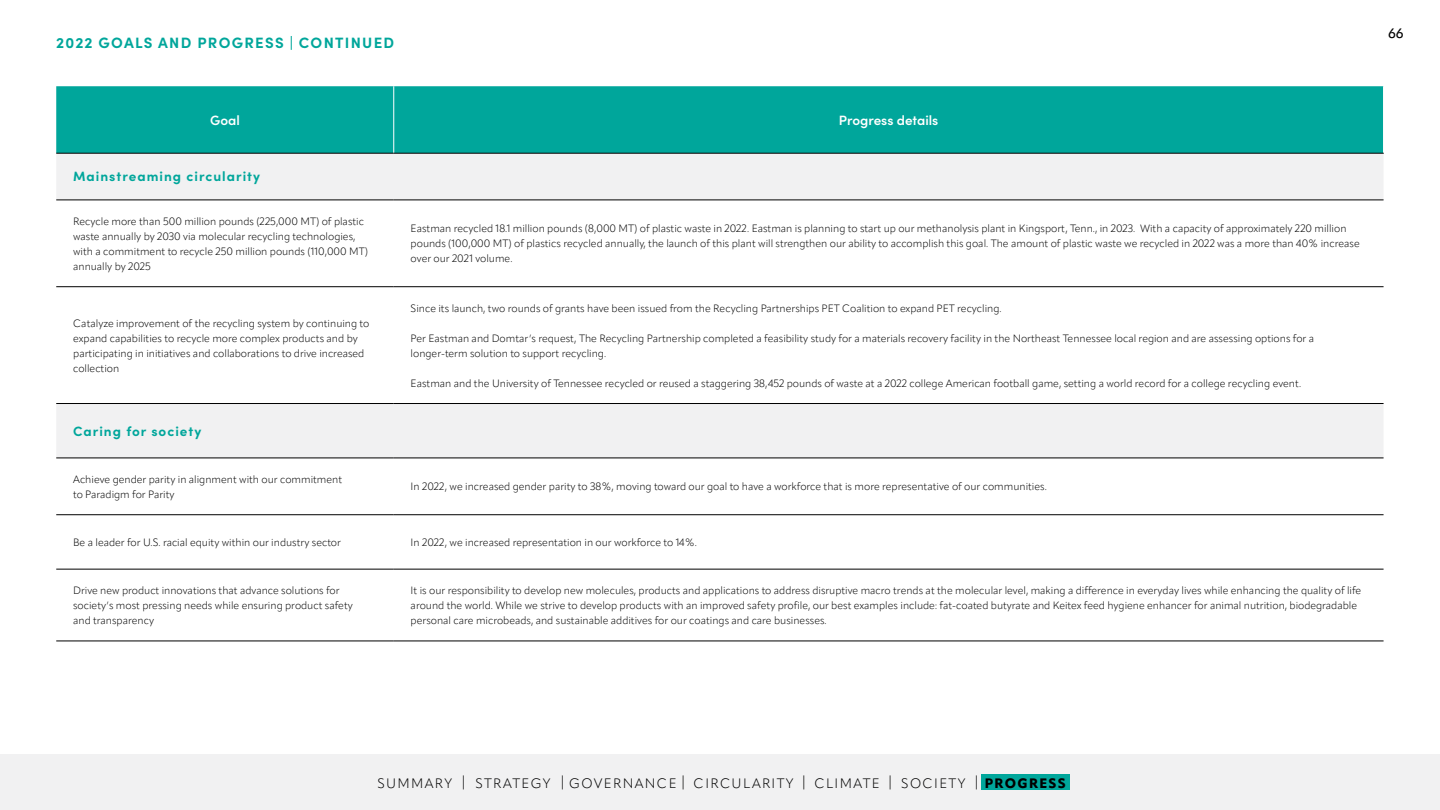
<style>
.page{position:relative;width:1440px;height:810px;background:#fff}
.page>*{position:absolute;margin:0;border:0;box-sizing:border-box;transform-origin:0 0}
.t1{font:700 15px "Sofia Pro";letter-spacing:.085em;color:#00a69b}
.t2{font:300 13.5px "Apparat";letter-spacing:.1em;color:#000}
.t3{font:700 13.5px "Sofia Pro";letter-spacing:.075em;color:#00a69b}
.t4{font:600 13.5px "Sofia Pro";color:#fff}
.t5{font:500 13.5px "Apparat";color:#000}
.t6{font:300 10.5px/15px "Apparat";color:#000}
.s1{font-weight:800}
</style>
<div class="page">
<div style="left:0;top:754px;width:1440px;height:56px;background:#f1f1f2"></div>
<div style="left:981px;top:774px;width:89px;height:16px;background:#00a69b"></div>
<div style="left:56px;top:86px;width:1327px;height:67px;background:#00a69b"></div>
<div style="left:56px;top:154px;width:1328px;height:46px;background:#f1f1f2"></div>
<svg style="left:56px;top:404px;width:1328px;height:237px"></svg>
<hr style="left:394px;top:86px;width:1px;height:67px;background:#fff">
<hr style="left:56px;top:153px;width:338px;height:1px;background:#000">
<hr style="left:394px;top:153px;width:990px;height:1px;background:#000">
<hr style="left:56px;top:200px;width:338px;height:1px;background:#000">
<hr style="left:394px;top:200px;width:990px;height:1px;background:#000">
<hr style="left:56px;top:287px;width:338px;height:1px;background:#000">
<hr style="left:394px;top:287px;width:990px;height:1px;background:#000">
<hr style="left:56px;top:403px;width:338px;height:1px;background:#000">
<hr style="left:394px;top:403px;width:990px;height:1px;background:#000">
<hr style="left:56px;top:458px;width:338px;height:1px;background:#000">
<hr style="left:394px;top:458px;width:990px;height:1px;background:#000">
<hr style="left:56px;top:515px;width:338px;height:1px;background:#000">
<hr style="left:394px;top:515px;width:990px;height:1px;background:#000">
<hr style="left:56px;top:569px;width:338px;height:1px;background:#000">
<hr style="left:394px;top:569px;width:990px;height:1px;background:#000">
<hr style="left:56px;top:641px;width:338px;height:1px;background:#000">
<hr style="left:394px;top:641px;width:990px;height:1px;background:#000">
<h1 class="t1" style="left:56px;top:31px;width:340px">2022 GOALS AND PROGRESS | CONTINUED</h1>
<p class="t4" style="left:210px;top:110px;width:31px">Goal</p>
<p class="t4" style="left:839px;top:110px;width:101px">Progress details</p>
<p class="t3" style="left:73px;top:166px;width:188px">Mainstreaming circularity</p>
<p class="t6" style="left:73px;top:214px;width:296px">Recycle more than 500 million pounds (225,000 MT) of plastic waste annually by 2030 via molecular recycling technologies, with a commitment to recycle 250 million pounds (110,000 MT) annually by 2025</p>
<p class="t6" style="left:411px;top:221px;width:951px">Eastman recycled 18.1 million pounds (8,000 MT) of plastic waste in 2022. Eastman is planning to start up our methanolysis plant in Kingsport, Tenn., in 2023. With a capacity of approximately 220 million pounds (100,000 MT) of plastics recycled annually, the launch of this plant will strengthen our ability to accomplish this goal. The amount of plastic waste we recycled in 2022 was a more than 40% increase over our 2021 volume.</p>
<p class="t6" style="left:73px;top:315px;width:298px">Catalyze improvement of the recycling system by continuing to expand capabilities to recycle more complex products and by participating in initiatives and collaborations to drive increased collection</p>
<p class="t6" style="left:411px;top:301px;width:592px">Since its launch, two rounds of grants have been issued from the Recycling Partnerships PET Coalition to expand PET recycling.</p>
<p class="t6" style="left:411px;top:331px;width:905px">Per Eastman and Domtar’s request, The Recycling Partnership completed a feasibility study for a materials recovery facility in the Northeast Tennessee local region and are assessing options for a longer-term solution to support recycling.</p>
<p class="t6" style="left:411px;top:376px;width:892px">Eastman and the University of Tennessee recycled or reused a staggering 38,452 pounds of waste at a 2022 college American football game, setting a world record for a college recycling event.</p>
<p class="t3" style="left:73px;top:420px;width:130px">Caring for society</p>
<p class="t6" style="left:73px;top:472px;width:271px">Achieve gender parity in alignment with our commitment to Paradigm for Parity</p>
<p class="t6" style="left:411px;top:479px;width:638px">In 2022, we increased gender parity to 38%, moving toward our goal to have a workforce that is more representative of our communities.</p>
<p class="t6" style="left:73px;top:535px;width:269px">Be a leader for U.S. racial equity within our industry sector</p>
<p class="t6" style="left:411px;top:535px;width:288px">In 2022, we increased representation in our workforce to 14%.</p>
<p class="t6" style="left:73px;top:583px;width:281px">Drive new product innovations that advance solutions for society’s most pressing needs while ensuring product safety and transparency</p>
<p class="t6" style="left:411px;top:583px;width:952px">It is our responsibility to develop new molecules, products and applications to address disruptive macro trends at the molecular level, making a difference in everyday lives while enhancing the quality of life around the world. While we strive to develop products with an improved safety profile, our best examples include: fat-coated butyrate and Keitex feed hygiene enhancer for animal nutrition, biodegradable personal care microbeads, and sustainable additives for our coatings and care businesses.</p>
<p class="t5" style="left:1388px;top:25px;width:17px">66</p>
<p class="t2" style="left:377px;top:775px;width:690px">SUMMARY | STRATEGY | GOVERNANCE | CIRCULARITY | CLIMATE | SOCIETY | <span class="s1">PROGRESS</span></p>
</div>
